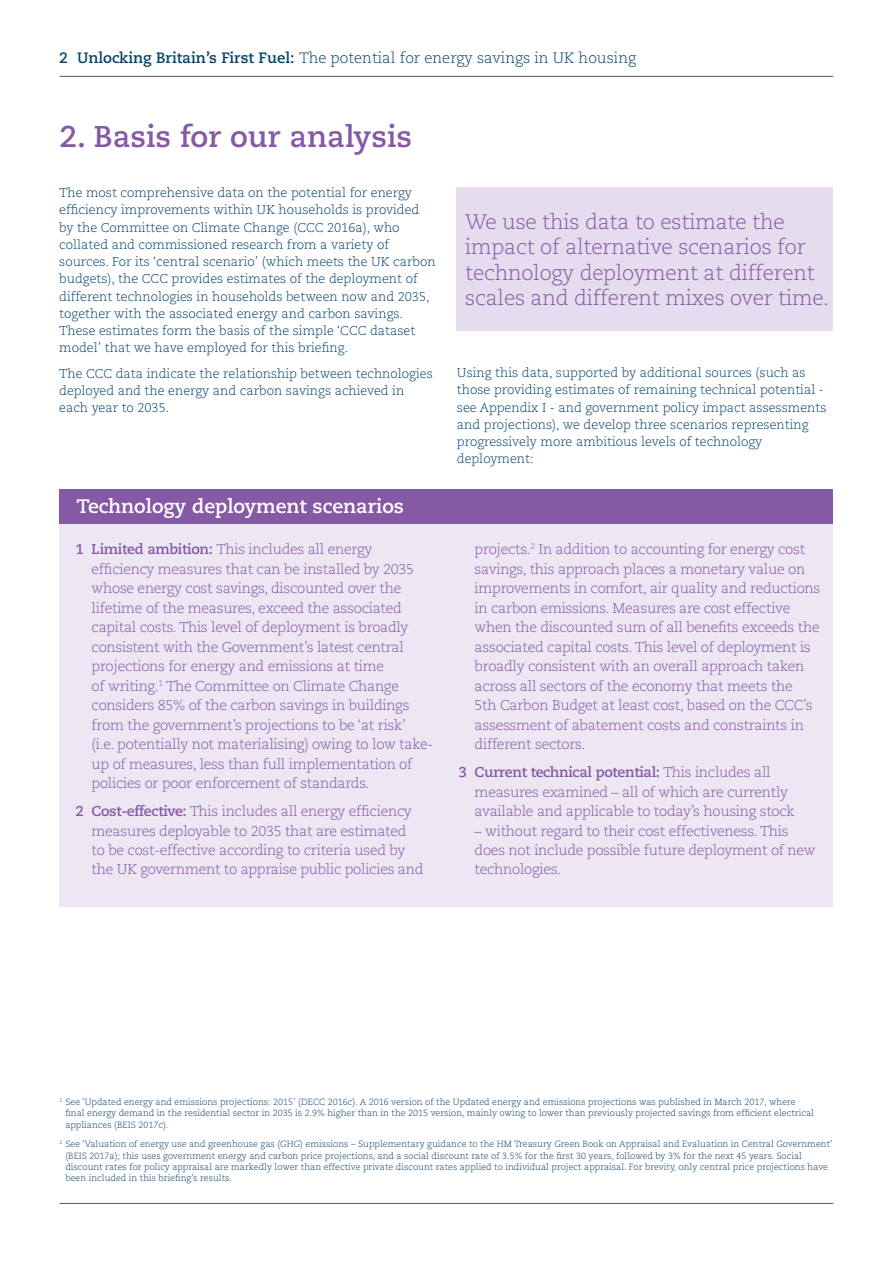
<style>
.page{position:relative;width:893px;height:1263px;background:#fff}
.page>*{position:absolute;margin:0;border:0;box-sizing:border-box;transform-origin:0 0}
.t1{font:700 30px "Caecilia LT Std";color:#8659a5}
.t2{font:300 21px/25.5px "Caecilia LT Std";letter-spacing:-.01em;color:#8659a5}
.t3{font:700 19.5px "Caecilia LT Std";color:#fff}
.t4{font:300 15px "Caecilia LT Std";color:#07436b}
.t5{font:300 14.25px/19.5px "Caecilia LT Std";letter-spacing:-.02em;color:#8659a5}
.t6{font:300 12.75px/17.2px "Caecilia LT Std";color:#07436b}
.t7{font:300 9px/11.2px "Caecilia LT Std";color:#0d406a}
.s1{font-weight:700}
</style>
<div class="page">
<div style="left:457px;top:187px;width:376px;height:144px;background:#e5ddee"></div>
<div style="left:60px;top:512px;width:773px;height:395px;background:#ece7f3"></div>
<div style="left:60px;top:489px;width:773px;height:34px;background:#8659a5"></div>
<hr style="left:60px;top:76px;width:773px;height:1px;background:#58595b">
<hr style="left:60px;top:1203px;width:773px;height:1px;background:#58595b">
<p class="t4" style="left:59px;top:51px;width:578px"><span class="s1">2 Unlocking Britain’s First Fuel:</span> The potential for energy savings in UK housing</p>
<h1 class="t1" style="left:60px;top:124px;width:354px">2. Basis for our analysis</h1>
<p class="t6" style="left:59px;top:185px;width:378px">The most comprehensive data on the potential for energy efficiency improvements within UK households is provided by the Committee on Climate Change (CCC 2016a), who collated and commissioned research from a variety of sources. For its ‘central scenario’ (which meets the UK carbon budgets), the CCC provides estimates of the deployment of different technologies in households between now and 2035, together with the associated energy and carbon savings.<br>These estimates form the basis of the simple ‘CCC dataset model’ that we have employed for this briefing.</p>
<p class="t6" style="left:59px;top:366px;width:375px">The CCC data indicate the relationship between technologies deployed and the energy and carbon savings achieved in each year to 2035.</p>
<p class="t6" style="left:457px;top:365px;width:371px">Using this data, supported by additional sources (such as those providing estimates of remaining technical potential - see Appendix I - and government policy impact assessments and projections), we develop three scenarios representing progressively more ambitious levels of technology deployment:</p>
<h2 class="t2" style="left:465px;top:210px;width:365px">We use this data to estimate the impact of alternative scenarios for technology deployment at different scales and different mixes over time.</h2>
<h3 class="t3" style="left:77px;top:498px;width:329px">Technology deployment scenarios</h3>
<p class="t5" style="left:92px;top:541px;width:343px;text-indent:-16px"><span class="s1">1 Limited ambition:</span> This includes all energy efficiency measures that can be installed by 2035 whose energy cost savings, discounted over the lifetime of the measures, exceed the associated capital costs. This level of deployment is broadly consistent with the Government’s latest central projections for energy and emissions at time<br>of writing.<sup>1</sup> The Committee on Climate Change considers 85% of the carbon savings in buildings from the government’s projections to be ‘at risk’<br>(i.e. potentially not materialising) owing to low take&shy;up of measures, less than full implementation of policies or poor enforcement of standards.</p>
<p class="t5" style="left:92px;top:802px;width:333px;text-indent:-16px"><span class="s1">2 Cost-effective:</span> This includes all energy efficiency measures deployable to 2035 that are estimated to be cost-effective according to criteria used by the UK government to appraise public policies and</p>
<p class="t5" style="left:475px;top:541px;width:347px">projects.<sup>2</sup> In addition to accounting for energy cost savings, this approach places a monetary value on improvements in comfort, air quality and reductions in carbon emissions. Measures are cost effective when the discounted sum of all benefits exceeds the associated capital costs. This level of deployment is broadly consistent with an overall approach taken across all sectors of the economy that meets the<br>5th Carbon Budget at least cost, based on the CCC’s assessment of abatement costs and constraints in different sectors.</p>
<p class="t5" style="left:475px;top:763px;width:321px;text-indent:-16px"><span class="s1">3 Current technical potential:</span> This includes all measures examined – all of which are currently available and applicable to today’s housing stock</p>
<p class="t5" style="left:475px;top:822px;width:342px">– without regard to their cost effectiveness. This does not include possible future deployment of new technologies.</p>
<p class="t7" style="left:65px;top:1097px;width:750px;text-indent:-6px"><sup>1</sup> See ‘Updated energy and emissions projections: 2015’ (DECC 2016c). A 2016 version of the Updated energy and emissions projections was published in March 2017, where final energy demand in the residential sector in 2035 is 2.9% higher than in the 2015 version, mainly owing to lower than previously projected savings from efficient electrical appliances (BEIS 2017c).</p>
<p class="t7" style="left:65px;top:1139px;width:769px;text-indent:-6px"><sup>2</sup> See ‘Valuation of energy use and greenhouse gas (GHG) emissions – Supplementary guidance to the HM Treasury Green Book on Appraisal and Evaluation in Central Government’ (BEIS 2017a); this uses government energy and carbon price projections, and a social discount rate of 3.5% for the first 30 years, followed by 3% for the next 45 years. Social discount rates for policy appraisal are markedly lower than effective private discount rates applied to individual project appraisal. For brevity, only central price projections have been included in this briefing’s results.</p>
</div>
